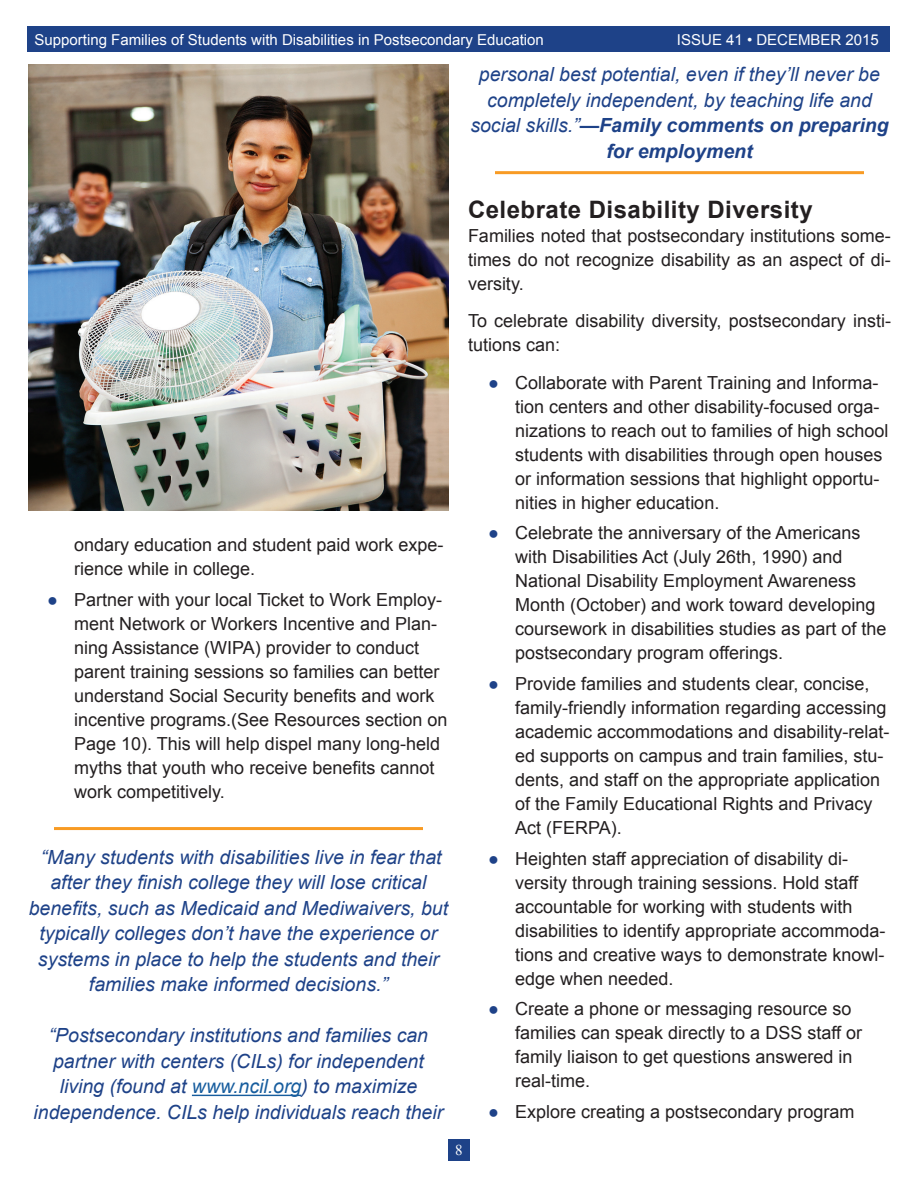
<style>
.page{position:relative;width:918px;height:1188px;background:#fff}
.page>*{position:absolute;margin:0;border:0;box-sizing:border-box;transform-origin:0 0}
.t1{font:700 24px "Arial";letter-spacing:.02em;color:#231f20}
.t2{font:italic 19.5px/25.5px "Arial";color:#1e4288;text-align:center}
.t3{font:18px/24px "Arial";color:#231f20}
.t4{font:15px "Arial";color:#fff}
.t5{font:15px "Times New Roman";color:#fff}
.s1{color:#1e4288}
.s2{color:#175d9e}
.s3{font-weight:700}
</style>
<div class="page">
<div style="left:448px;top:1139px;width:22px;height:22px;background:#1e4288"></div>
<div style="left:27px;top:26px;width:863px;height:26px;background:#1e4288"></div>
<hr style="left:54px;top:827px;width:369px;height:3px;background:#f89b24">
<hr style="left:192px;top:1095px;width:109px;height:1px;background:#175d9e">
<hr style="left:495px;top:171px;width:369px;height:3px;background:#f89b24">
<img style="left:28px;top:65px;width:420px;height:445px">
<p class="t4" style="left:35px;top:30px;width:511px">Supporting Families of Students with Disabilities in Postsecondary Education</p>
<p class="t4" style="left:677px;top:30px;width:203px">ISSUE 41 • DECEMBER 2015</p>
<p class="t3" style="left:74px;top:533px;width:371px">ondary education and student paid work expe&shy;rience while in college.</p>
<p class="t3" style="left:74px;top:587px;width:375px;text-indent:-27px"><span class="s1">●</span> Partner with your local Ticket to Work Employ&shy;ment Network or Workers Incentive and Plan&shy;ning Assistance (WIPA) provider to conduct parent training sessions so families can better understand Social Security benefits and work incentive programs.(See Resources section on Page 10). This will help dispel many long-held myths that youth who receive benefits cannot work competitively.</p>
<p class="t2" style="left:41px;top:845px;width:402px">“Many students with disabilities live in fear that</p>
<p class="t2" style="left:29px;top:870px;width:421px">after they finish college they will lose critical benefits, such as Medicaid and Mediwaivers, but</p>
<p class="t2" style="left:38px;top:921px;width:403px">typically colleges don’t have the experience or systems in place to help the students and their families make informed decisions.”</p>
<p class="t2" style="left:34px;top:1023px;width:411px">“Postsecondary institutions and families can partner with centers (CILs) for independent living (found at <span class="s2">www.ncil.org</span>) to maximize independence. CILs help individuals reach their</p>
<p class="t2" style="left:470px;top:62px;width:420px">personal best potential, even if they’ll never be completely independent, by teaching life and social skills.”<span class="s3">—Family comments on preparing for employment</span></p>
<h2 class="t1" style="left:468px;top:192px;width:346px">Celebrate Disability Diversity</h2>
<p class="t3" style="left:468px;top:223px;width:424px;text-align:justify">Families noted that postsecondary institutions some&shy;times do not recognize disability as an aspect of di&shy;versity.</p>
<p class="t3" style="left:468px;top:309px;width:425px">To celebrate disability diversity, postsecondary insti&shy;tutions can:</p>
<p class="t3" style="left:515px;top:370px;width:375px;text-indent:-27px"><span class="s1">●</span> Collaborate with Parent Training and Informa&shy;tion centers and other disability-focused orga&shy;nizations to reach out to families of high school students with disabilities through open houses or information sessions that highlight opportu&shy;nities in higher education.</p>
<p class="t3" style="left:515px;top:521px;width:373px;text-indent:-27px"><span class="s1">●</span> Celebrate the anniversary of the Americans with Disabilities Act (July 26th, 1990) and National Disability Employment Awareness Month (October) and work toward developing coursework in disabilities studies as part of the postsecondary program offerings.</p>
<p class="t3" style="left:515px;top:672px;width:376px;text-indent:-27px"><span class="s1">●</span> Provide families and students clear, concise, family-friendly information regarding accessing academic accommodations and disability-relat&shy;ed supports on campus and train families, stu&shy;dents, and staff on the appropriate application of the Family Educational Rights and Privacy Act (FERPA).</p>
<p class="t3" style="left:515px;top:846px;width:372px;text-indent:-27px"><span class="s1">●</span> Heighten staff appreciation of disability di&shy;versity through training sessions. Hold staff accountable for working with students with disabilities to identify appropriate accommoda&shy;tions and creative ways to demonstrate knowl&shy;edge when needed.</p>
<p class="t3" style="left:515px;top:997px;width:348px;text-indent:-27px"><span class="s1">●</span> Create a phone or messaging resource so families can speak directly to a DSS staff or family liaison to get questions answered in real-time.</p>
<p class="t3" style="left:488px;top:1100px;width:368px"><span class="s1">●</span> Explore creating a postsecondary program</p>
<p class="t5" style="left:455px;top:1140px;width:9px">8</p>
</div>
